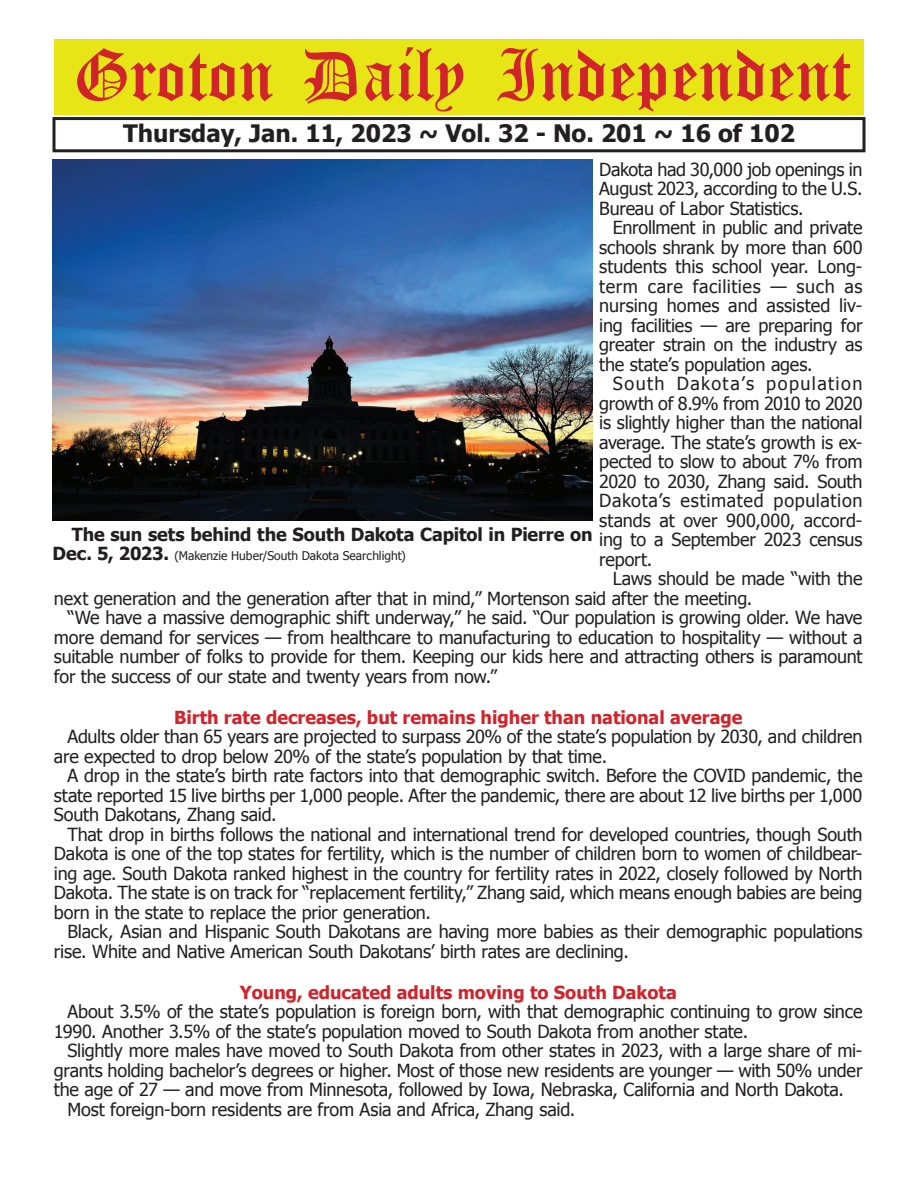
<style>
.page{position:relative;width:918px;height:1188px;background:#fff}
.page>*{position:absolute;margin:0;border:0;box-sizing:border-box;transform-origin:0 0}
.t1{font:54px "Old English Five";color:#d1232a}
.t2{font:700 24px "Tahoma";color:#231f20}
.t3{font:18px/19.5px "Tahoma";letter-spacing:-.01em;color:#231f20;text-align:justify}
.t4{font:700 18px "Tahoma";color:#d1232a}
.t5{font:700 18px "Tahoma";letter-spacing:-.01em;color:#231f20}
.t6{font:12px "Tahoma";color:#231f20}
.s1{font-weight:700;font-size:18px}
</style>
<div class="page">
<div style="left:52px;top:117px;width:814px;height:35px;border:3px solid #231f20"></div>
<div style="left:54px;top:40px;width:810px;height:75px;background:#e7e515"></div>
<img style="left:52px;top:160px;width:540px;height:361px">
<h1 class="t1" style="left:73px;top:50px;width:779px">Groton Daily Independent</h1>
<h2 class="t2" style="left:123px;top:116px;width:673px">Thursday, Jan. 11, 2023 ~ Vol. 32 - No. 201 ~ 16 of 102</h2>
<p class="t3" style="left:599px;top:159px;width:265px">Dakota had 30,000 job openings in August 2023, according to the U.S.<br>Bureau of Labor Statistics.</p>
<p class="t3" style="left:599px;top:217px;width:265px;text-indent:14px">Enrollment in public and private schools shrank by more than 600 students this school year. Long&shy;term care facilities — such as nursing homes and assisted liv&shy;ing facilities — are preparing for greater strain on the industry as the state’s population ages.</p>
<p class="t3" style="left:599px;top:373px;width:265px;text-indent:14px">South Dakota’s population growth of 8.9% from 2010 to 2020 is slightly higher than the national average. The state’s growth is ex&shy;pected to slow to about 7% from 2020 to 2030, Zhang said. South Dakota’s estimated population stands at over 900,000, accord&shy;ing to a September 2023 census report.</p>
<p class="t3" style="left:54px;top:568px;width:810px;text-indent:559px">Laws should be made “with the next generation and the generation after that in mind,” Mortenson said after the meeting.</p>
<p class="t3" style="left:54px;top:607px;width:810px;text-indent:14px">“We have a massive demographic shift underway,” he said. “Our population is growing older. We have more demand for services — from healthcare to manufacturing to education to hospitality — without a suitable number of folks to provide for them. Keeping our kids here and attracting others is paramount for the success of our state and twenty years from now.”</p>
<p class="t4" style="left:174px;top:705px;width:570px">Birth rate decreases, but remains higher than national average</p>
<p class="t3" style="left:54px;top:726px;width:810px;text-indent:14px">Adults older than 65 years are projected to surpass 20% of the state’s population by 2030, and children are expected to drop below 20% of the state’s population by that time.</p>
<p class="t3" style="left:54px;top:765px;width:810px;text-indent:14px">A drop in the state’s birth rate factors into that demographic switch. Before the COVID pandemic, the state reported 15 live births per 1,000 people. After the pandemic, there are about 12 live births per 1,000<br>South Dakotans, Zhang said.</p>
<p class="t3" style="left:54px;top:824px;width:810px;text-indent:14px">That drop in births follows the national and international trend for developed countries, though South Dakota is one of the top states for fertility, which is the number of children born to women of childbear&shy;ing age. South Dakota ranked highest in the country for fertility rates in 2022, closely followed by North Dakota. The state is on track for “replacement fertility,” Zhang said, which means enough babies are being born in the state to replace the prior generation.</p>
<p class="t3" style="left:54px;top:921px;width:810px;text-indent:14px">Black, Asian and Hispanic South Dakotans are having more babies as their demographic populations rise. White and Native American South Dakotans’ birth rates are declining.</p>
<p class="t4" style="left:240px;top:980px;width:439px">Young, educated adults moving to South Dakota</p>
<p class="t3" style="left:54px;top:1001px;width:810px;text-indent:14px">About 3.5% of the state’s population is foreign born, with that demographic continuing to grow since<br>1990. Another 3.5% of the state’s population moved to South Dakota from another state.</p>
<p class="t3" style="left:67px;top:1040px;width:796px">Slightly more males have moved to South Dakota from other states in 2023, with a large share of mi-</p>
<p class="t3" style="left:54px;top:1060px;width:810px">grants holding bachelor’s degrees or higher. Most of those new residents are younger — with 50% under</p>
<p class="t3" style="left:54px;top:1079px;width:791px">the age of 27 — and move from Minnesota, followed by Iowa, Nebraska, California and North Dakota.</p>
<p class="t3" style="left:67px;top:1099px;width:509px">Most foreign-born residents are from Asia and Africa, Zhang said.</p>
<p class="t5" style="left:72px;top:522px;width:522px">The sun sets behind the South Dakota Capitol in Pierre on</p>
<p class="t6" style="left:52px;top:548px;width:355px"><span class="s1">Dec. 5, 2023.</span> (Makenzie Huber/South Dakota Searchlight)</p>
</div>
